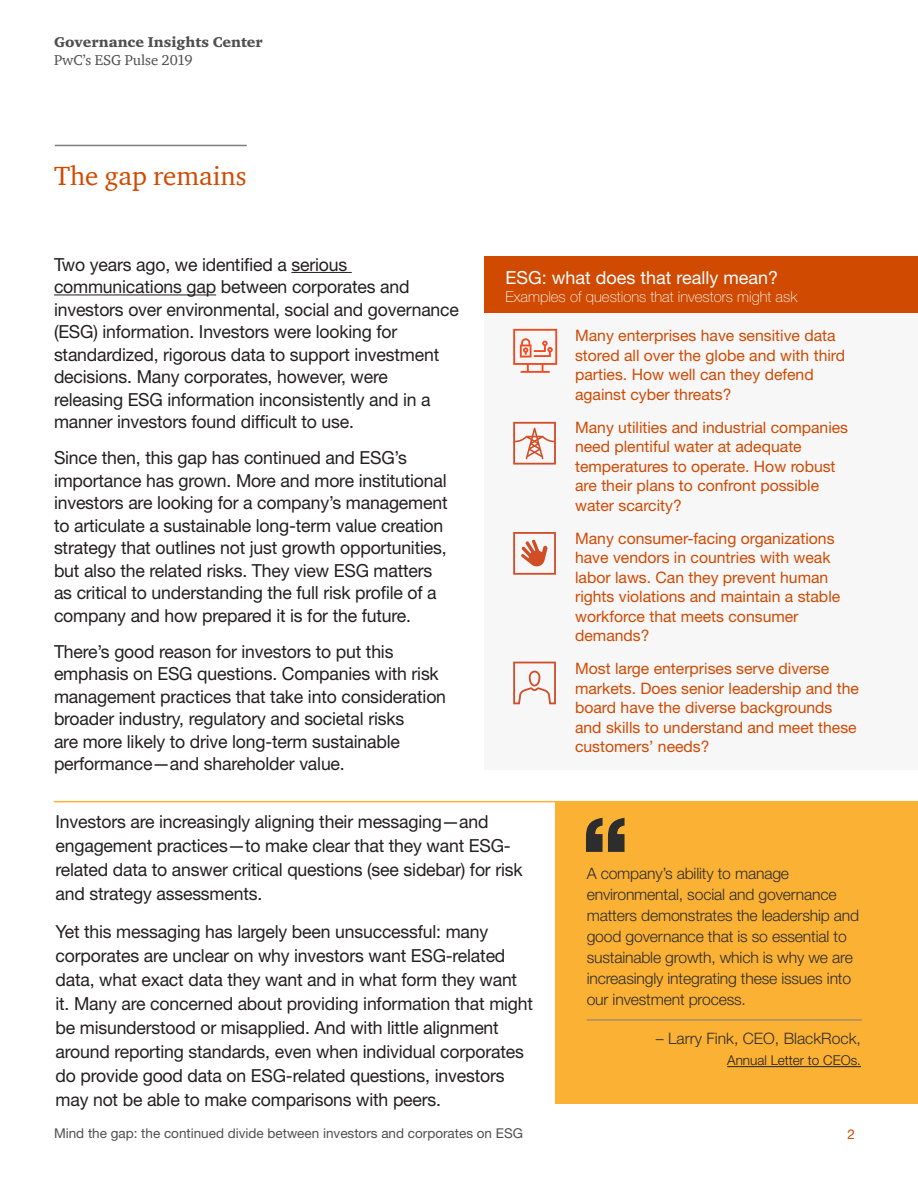
<style>
.page{position:relative;width:918px;height:1188px;background:#fff}
.page>*{position:absolute;margin:0;border:0;box-sizing:border-box;transform-origin:0 0}
.Authors{font:900 90px "Helvetica Neue";color:#2d2d2d}
.Body_content{font:27px "ITC Charter Com";color:#d04a02}
.Body_content-2{font:18px/22.5px "Helvetica Neue";letter-spacing:-.01em;color:#231f20}
.t1{font:18px "Helvetica Neue";color:#fff}
.t2{font:15.75px/19.5px "Helvetica Neue";color:#d04a02}
.Authors-2{font:300 15.75px/21px "Helvetica Neue";letter-spacing:-.01em;color:#2d2d2d}
.t3{font:100 15px "Helvetica Neue";color:#fff}
.t4{font:900 14.7px "Charter ITC Pro";color:#4f4f4f}
.t5{font:14.7px "ITC Charter Com";color:#4f4f4f}
.t6{font:13.5px "Helvetica Neue";color:#4f4f4f}
.Authors-3{font:300 13.5px "Helvetica Neue";color:#231f20}
.t7{font:13.5px "Helvetica Neue";color:#d04a02}
</style>
<div class="page">
<div style="left:555px;top:802px;width:363px;height:302px;background:#fbb133"></div>
<div style="left:484px;top:313px;width:434px;height:457px;background:#f7f7f8"></div>
<div style="left:484px;top:256px;width:434px;height:57px;background:#d04a02"></div>
<hr style="left:291px;top:272px;width:61px;height:1px;background:#231f20">
<hr style="left:54px;top:294px;width:162px;height:1px;background:#231f20">
<hr style="left:727px;top:1066px;width:134px;height:1px;background:#231f20">
<hr style="left:587px;top:1020px;width:275px;height:1px;background:#7d7d7d">
<hr style="left:54px;top:801px;width:864px;height:1px;background:#fbb133">
<svg style="left:513px;top:329px;width:44px;height:44px"></svg>
<svg style="left:513px;top:532px;width:43px;height:43px"></svg>
<svg style="left:513px;top:662px;width:43px;height:42px"></svg>
<hr style="left:55px;top:145px;width:192px;height:1px;background:#7d7d7d">
<svg style="left:513px;top:422px;width:43px;height:43px"></svg>
<p class="t4" style="left:54px;top:33px;width:210px">Governance Insights Center</p>
<p class="t5" style="left:54px;top:51px;width:140px">PwC’s ESG Pulse 2019</p>
<p class="Body_content" style="left:54px;top:159px;width:194px">The gap remains</p>
<p class="Body_content-2" style="left:54px;top:253px;width:407px">Two years ago, we identified a serious communications gap between corporates and investors over environmental, social and governance (ESG) information. Investors were looking for standardized, rigorous data to support investment decisions. Many corporates, however, were releasing ESG information inconsistently and in a manner investors found difficult to use.</p>
<p class="Body_content-2" style="left:54px;top:446px;width:395px">Since then, this gap has continued and ESG’s importance has grown. More and more institutional investors are looking for a company’s management to articulate a sustainable long-term value creation strategy that outlines not just growth opportunities, but also the related risks. They view ESG matters as critical to understanding the full risk profile of a company and how prepared it is for the future.</p>
<p class="Body_content-2" style="left:54px;top:640px;width:394px">There’s good reason for investors to put this emphasis on ESG questions. Companies with risk management practices that take into consideration broader industry, regulatory and societal risks<br>are more likely to drive long-term sustainable performance—and shareholder value.</p>
<p class="t1" style="left:506px;top:267px;width:274px">ESG: what does that really mean?</p>
<p class="t3" style="left:506px;top:288px;width:293px">Examples of questions that investors might ask</p>
<p class="t2" style="left:575px;top:326px;width:272px">Many enterprises have sensitive data stored all over the globe and with third parties. How well can they defend against cyber threats?</p>
<p class="t2" style="left:575px;top:417px;width:275px">Many utilities and industrial companies need plentiful water at adequate temperatures to operate. How robust are their plans to confront possible water scarcity?</p>
<p class="t2" style="left:575px;top:528px;width:267px">Many consumer-facing organizations have vendors in countries with weak labor laws. Can they prevent human rights violations and maintain a stable workforce that meets consumer demands?</p>
<p class="t2" style="left:575px;top:659px;width:285px">Most large enterprises serve diverse markets. Does senior leadership and the board have the diverse backgrounds and skills to understand and meet these customers’ needs?</p>
<p class="Body_content-2" style="left:56px;top:810px;width:469px;line-height:24px">Investors are increasingly aligning their messaging—and engagement practices—to make clear that they want ESG&shy;related data to answer critical questions (see sidebar) for risk and strategy assessments.</p>
<p class="Body_content-2" style="left:56px;top:919px;width:479px;line-height:24px">Yet this messaging has largely been unsuccessful: many corporates are unclear on why investors want ESG-related data, what exact data they want and in what form they want it. Many are concerned about providing information that might be misunderstood or misapplied. And with little alignment around reporting standards, even when individual corporates do provide good data on ESG-related questions, investors may not be able to make comparisons with peers.</p>
<p class="Authors" style="left:582px;top:796px;width:48px">“</p>
<p class="Authors-2" style="left:587px;top:863px;width:274px">A company’s ability to manage environmental, social and governance matters demonstrates the leadership and good governance that is so essential to sustainable growth, which is why we are increasingly integrating these issues into our investment process.</p>
<p class="Authors-2" style="left:656px;top:1028px;width:207px">– Larry Fink, CEO, BlackRock,</p>
<p class="Authors-3" style="left:727px;top:1052px;width:135px">Annual Letter to CEOs.</p>
<p class="t6" style="left:54px;top:1125px;width:471px">Mind the gap: the continued divide between investors and corporates on ESG</p>
<p class="t7" style="left:847px;top:1126px;width:9px">2</p>
</div>
